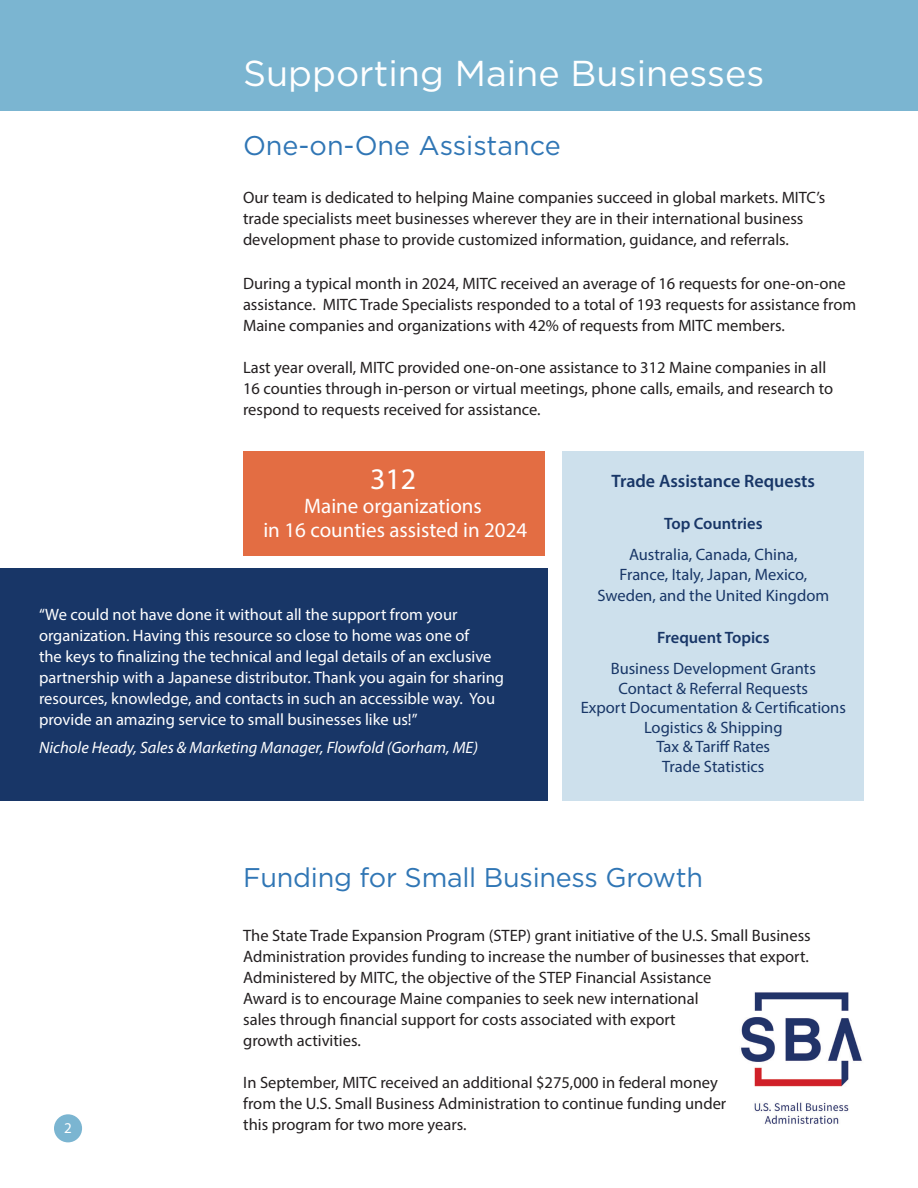
<style>
.page{position:relative;width:918px;height:1188px;background:#fff}
.page>*{position:absolute;margin:0;border:0;box-sizing:border-box;transform-origin:0 0}
.t1{font:36px "Gotham HTF";color:#fff}
.t2{font:30px "Myriad Pro";color:#fff}
.t3{font:27px "Gotham HTF";letter-spacing:-.01em;color:#3076b5}
.t4{font:21px "Myriad Pro";color:#fff}
.t5{font:600 18px "Myriad Pro";color:#183667}
.t6{font:16.5px/21px "Myriad Pro";color:#231f20}
.t7{font:16.5px/21px "Myriad Pro";color:#fff}
.t8{font:16.5px/19.5px "Myriad Pro";color:#183667;text-align:center}
.t9{font:italic 16.5px "Myriad Pro";color:#fff}
.t10{font:600 16.5px "Myriad Pro";color:#183667}
.t11{font:15px "Myriad Pro";color:#fff}
</style>
<div class="page">
<div style="left:0;top:0;width:918px;height:110px;background:#7bb5d1"></div>
<div style="left:243px;top:451px;width:301px;height:105px;background:#e36d43"></div>
<div style="left:54px;top:1114px;width:28px;height:28px;background:#7bb5d1;border-radius:50%"></div>
<div style="left:562px;top:451px;width:302px;height:350px;background:#cde0ec"></div>
<div style="left:0;top:568px;width:548px;height:233px;background:#183667"></div>
<img style="left:741px;top:992px;width:121px;height:132px">
<p class="t1" style="left:243px;top:53px;width:523px">Supporting Maine Businesses</p>
<p class="t3" style="left:243px;top:130px;width:319px">One-on-One Assistance</p>
<p class="t6" style="left:243px;top:187px;width:584px">Our team is dedicated to helping Maine companies succeed in global markets. MITC’s trade specialists meet businesses wherever they are in their international business development phase to provide customized information, guidance, and referrals.</p>
<p class="t6" style="left:243px;top:273px;width:615px">During a typical month in 2024, MITC received an average of 16 requests for one-on-one assistance. MITC Trade Specialists responded to a total of 193 requests for assistance from<br>Maine companies and organizations with 42% of requests from MITC members.</p>
<p class="t6" style="left:243px;top:357px;width:592px">Last year overall, MITC provided one-on-one assistance to 312 Maine companies in all<br>16 counties through in-person or virtual meetings, phone calls, emails, and research to respond to requests received for assistance.</p>
<p class="t2" style="left:370px;top:461px;width:48px">312</p>
<p class="t4" style="left:304px;top:493px;width:179px">Maine organizations</p>
<p class="t4" style="left:263px;top:517px;width:265px">in 16 counties assisted in 2024</p>
<p class="t7" style="left:39px;top:604px;width:467px">“We could not have done it without all the support from your organization. Having this resource so close to home was one of<br>the keys to finalizing the technical and legal details of an exclusive partnership with a Japanese distributor. Thank you again for sharing resources, knowledge, and contacts in such an accessible way. You provide an amazing service to small businesses like us!”</p>
<p class="t9" style="left:39px;top:737px;width:441px">Nichole Heady, Sales &amp; Marketing Manager, Flowfold (Gorham, ME)</p>
<p class="t5" style="left:612px;top:469px;width:205px">Trade Assistance Requests</p>
<p class="t10" style="left:664px;top:513px;width:100px">Top Countries</p>
<p class="t8" style="left:619px;top:545px;width:189px">Australia, Canada, China,<br>France, Italy, Japan, Mexico,</p>
<p class="t8" style="left:597px;top:585px;width:233px">Sweden, and the United Kingdom</p>
<p class="t10" style="left:657px;top:627px;width:114px">Frequent Topics</p>
<p class="t8" style="left:611px;top:659px;width:207px">Business Development Grants</p>
<p class="t8" style="left:619px;top:678px;width:191px">Contact &amp; Referral Requests</p>
<p class="t8" style="left:581px;top:698px;width:267px">Export Documentation &amp; Certifications</p>
<p class="t8" style="left:644px;top:717px;width:140px">Logistics &amp; Shipping</p>
<p class="t8" style="left:656px;top:737px;width:115px">Tax &amp; Tariff Rates</p>
<p class="t8" style="left:662px;top:756px;width:104px">Trade Statistics</p>
<p class="t11" style="left:64px;top:1118px;width:9px">2</p>
<p class="t3" style="left:243px;top:862px;width:462px">Funding for Small Business Growth</p>
<p class="t6" style="left:243px;top:925px;width:569px">The State Trade Expansion Program (STEP) grant initiative of the U.S. Small Business Administration provides funding to increase the number of businesses that export.<br>Administered by MITC, the objective of the STEP Financial Assistance<br>Award is to encourage Maine companies to seek new international<br>sales through financial support for costs associated with export<br>growth activities.</p>
<p class="t6" style="left:243px;top:1072px;width:485px">In September, MITC received an additional $275,000 in federal money from the U.S. Small Business Administration to continue funding under this program for two more years.</p>
</div>
